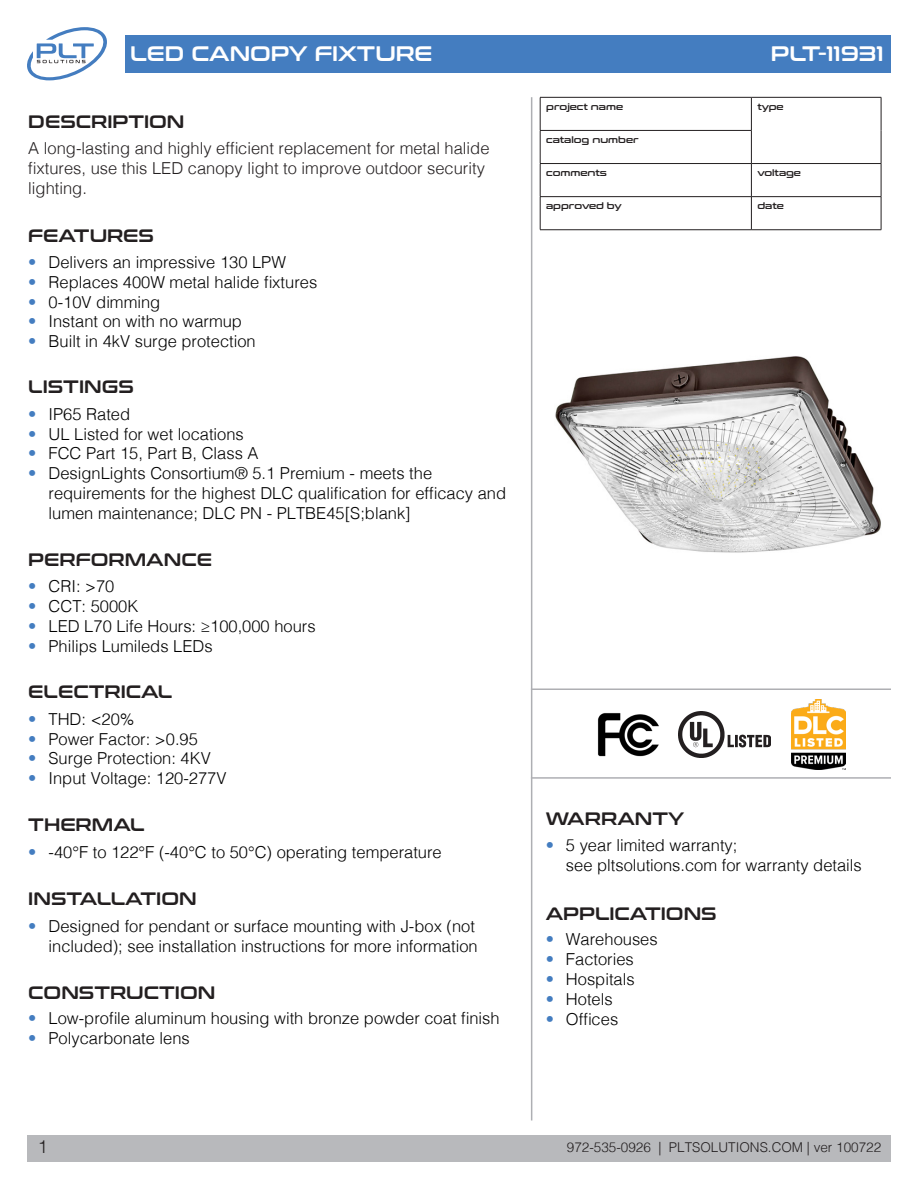
<style>
.page{position:relative;width:918px;height:1188px;background:#fff}
.page>*{position:absolute;margin:0;border:0;box-sizing:border-box;transform-origin:0 0}
.t1{font:21px "Conthrax Sb";color:#fff}
.t2{font:18px "Conthrax Sb";color:#231f20}
.t3{font:300 18px "Helvetica";color:#231f20}
.t4{font:300 16.5px/19.8px "Helvetica";color:#000}
.PLT_Body{font:300 16.5px/19.8px "Helvetica";color:#231f20}
.t5{font:300 13.5px "Helvetica";color:#231f20}
.t6{font:9px "Conthrax Sb";color:#231f20}
.s1{color:#447dc0}
</style>
<div class="page">
<div style="left:27px;top:1135px;width:864px;height:27px;background:#b8b9bc"></div>
<svg style="left:27px;top:27px;width:80px;height:54px"></svg>
<div style="left:125px;top:35px;width:766px;height:37px;background:#447dc0"></div>
<hr style="left:531px;top:97px;width:1px;height:1023px;background:#aeafb3">
<hr style="left:540px;top:97px;width:211px;height:1px;background:#231f20">
<hr style="left:540px;top:98px;width:1px;height:32px;background:#231f20">
<hr style="left:751px;top:97px;width:130px;height:1px;background:#231f20">
<hr style="left:751px;top:98px;width:1px;height:32px;background:#231f20">
<hr style="left:881px;top:98px;width:1px;height:32px;background:#231f20">
<hr style="left:540px;top:130px;width:212px;height:1px;background:#231f20">
<hr style="left:540px;top:131px;width:1px;height:32px;background:#231f20">
<hr style="left:751px;top:131px;width:1px;height:32px;background:#231f20">
<hr style="left:881px;top:130px;width:1px;height:33px;background:#231f20">
<hr style="left:540px;top:163px;width:211px;height:1px;background:#231f20">
<hr style="left:540px;top:164px;width:1px;height:32px;background:#231f20">
<hr style="left:751px;top:163px;width:130px;height:1px;background:#231f20">
<hr style="left:751px;top:164px;width:1px;height:32px;background:#231f20">
<hr style="left:881px;top:164px;width:1px;height:32px;background:#231f20">
<hr style="left:540px;top:196px;width:211px;height:1px;background:#231f20">
<hr style="left:540px;top:197px;width:1px;height:33px;background:#231f20">
<hr style="left:751px;top:196px;width:130px;height:1px;background:#231f20">
<hr style="left:751px;top:197px;width:1px;height:33px;background:#231f20">
<hr style="left:881px;top:197px;width:1px;height:33px;background:#231f20">
<hr style="left:540px;top:229px;width:211px;height:1px;background:#231f20">
<hr style="left:751px;top:229px;width:130px;height:1px;background:#231f20">
<hr style="left:531px;top:777px;width:360px;height:2px;background:#aeafb3">
<hr style="left:531px;top:688px;width:360px;height:2px;background:#aeafb3">
<img style="left:555px;top:356px;width:326px;height:197px">
<img style="left:597px;top:713px;width:62px;height:44px">
<img style="left:678px;top:711px;width:93px;height:47px">
<img style="left:792px;top:700px;width:54px;height:70px">
<p class="t1" style="left:130px;top:38px;width:304px">LED CANOPY FIXTURE</p>
<p class="t1" style="left:771px;top:38px;width:114px">PLT-11931</p>
<p class="t2" style="left:28px;top:108px;width:158px">DESCRIPTION</p>
<p class="PLT_Body" style="left:28px;top:137px;width:463px">A long-lasting and highly efficient replacement for metal halide fixtures, use this LED canopy light to improve outdoor security lighting.</p>
<p class="t2" style="left:28px;top:222px;width:127px">FEATURES</p>
<p class="t4" style="left:28px;top:251px;width:259px"><span class="s1">•</span> Delivers an impressive 130 LPW</p>
<p class="t4" style="left:28px;top:271px;width:290px"><span class="s1">•</span> Replaces 400W metal halide fixtures</p>
<p class="t4" style="left:28px;top:291px;width:134px"><span class="s1">•</span> 0-10V dimming</p>
<p class="t4" style="left:28px;top:310px;width:215px"><span class="s1">•</span> Instant on with no warmup</p>
<p class="t4" style="left:28px;top:330px;width:229px"><span class="s1">•</span> Built in 4kV surge protection</p>
<p class="t2" style="left:28px;top:373px;width:107px">LISTINGS</p>
<p class="t4" style="left:28px;top:403px;width:103px"><span class="s1">•</span> IP65 Rated</p>
<p class="t4" style="left:28px;top:423px;width:217px"><span class="s1">•</span> UL Listed for wet locations</p>
<p class="t4" style="left:28px;top:443px;width:232px"><span class="s1">•</span> FCC Part 15, Part B, Class A</p>
<p class="t4" style="left:49px;top:462px;width:459px;text-indent:-20px"><span class="s1">•</span> DesignLights Consortium® 5.1 Premium - meets the requirements for the highest DLC qualification for efficacy and lumen maintenance; DLC PN - PLTBE45[S;blank]</p>
<p class="t2" style="left:28px;top:546px;width:185px">PERFORMANCE</p>
<p class="t4" style="left:28px;top:575px;width:88px"><span class="s1">•</span> CRI: &gt;70</p>
<p class="t4" style="left:28px;top:595px;width:112px"><span class="s1">•</span> CCT: 5000K</p>
<p class="t4" style="left:28px;top:615px;width:289px"><span class="s1">•</span> LED L70 Life Hours: ≥100,000 hours</p>
<p class="t4" style="left:28px;top:635px;width:186px"><span class="s1">•</span> Philips Lumileds LEDs</p>
<p class="t2" style="left:28px;top:678px;width:146px">ELECTRICAL</p>
<p class="t4" style="left:28px;top:708px;width:108px"><span class="s1">•</span> THD: &lt;20%</p>
<p class="t4" style="left:28px;top:728px;width:171px"><span class="s1">•</span> Power Factor: &gt;0.95</p>
<p class="t4" style="left:28px;top:747px;width:184px"><span class="s1">•</span> Surge Protection: 4KV</p>
<p class="t4" style="left:28px;top:767px;width:200px"><span class="s1">•</span> Input Voltage: 120-277V</p>
<p class="t2" style="left:28px;top:811px;width:118px">THERMAL</p>
<p class="t4" style="left:28px;top:841px;width:415px"><span class="s1">•</span> -40°F to 122°F (-40°C to 50°C) operating temperature</p>
<p class="t2" style="left:28px;top:885px;width:170px">INSTALLATION</p>
<p class="t4" style="left:28px;top:915px;width:451px;text-align:right"><span class="s1">•</span> Designed for pendant or surface mounting with J-box (not included); see installation instructions for more information</p>
<p class="t2" style="left:28px;top:979px;width:189px">CONSTRUCTION</p>
<p class="t4" style="left:28px;top:1007px;width:473px"><span class="s1">•</span> Low-profile aluminum housing with bronze powder coat finish</p>
<p class="t4" style="left:28px;top:1027px;width:163px"><span class="s1">•</span> Polycarbonate lens</p>
<p class="t3" style="left:38px;top:1132px;width:12px">1</p>
<p class="t6" style="left:546px;top:100px;width:78px">project name</p>
<p class="t6" style="left:757px;top:100px;width:28px">type</p>
<p class="t6" style="left:546px;top:133px;width:94px">catalog number</p>
<p class="t6" style="left:546px;top:166px;width:62px">comments</p>
<p class="t6" style="left:757px;top:166px;width:45px">voltage</p>
<p class="t6" style="left:546px;top:199px;width:77px">approved by</p>
<p class="t6" style="left:757px;top:199px;width:28px">date</p>
<p class="t2" style="left:546px;top:805px;width:140px">WARRANTY</p>
<p class="t4" style="left:566px;top:834px;width:297px;text-indent:-20px"><span class="s1">•</span> 5 year limited warranty;<br>see pltsolutions.com for warranty details</p>
<p class="t2" style="left:546px;top:900px;width:172px">APPLICATIONS</p>
<p class="t4" style="left:546px;top:928px;width:113px"><span class="s1">•</span> Warehouses</p>
<p class="t4" style="left:546px;top:948px;width:90px"><span class="s1">•</span> Factories</p>
<p class="t4" style="left:546px;top:968px;width:91px"><span class="s1">•</span> Hospitals</p>
<p class="t4" style="left:546px;top:988px;width:69px"><span class="s1">•</span> Hotels</p>
<p class="t4" style="left:546px;top:1008px;width:74px"><span class="s1">•</span> Offices</p>
<p class="t5" style="left:567px;top:1136px;width:316px">972-535-0926 | PLTSOLUTIONS.COM | ver 100722</p>
</div>
